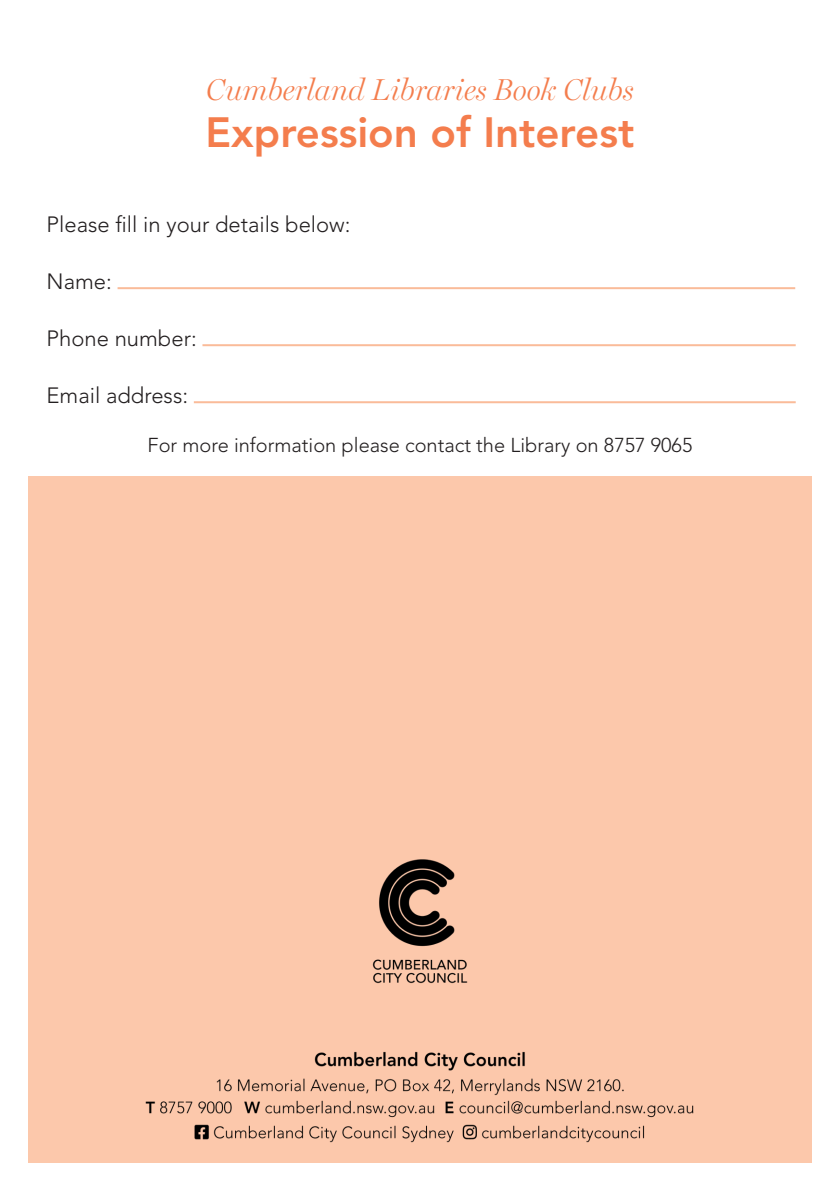
<style>
.page{position:relative;width:840px;height:1191px;background:#fff}
.page>*{position:absolute;margin:0;border:0;box-sizing:border-box;transform-origin:0 0}
.t1{font:800 42px "Avenir LT Pro";color:#f47d4d}
.t2{font:italic 300 30.4px "Miller Display";color:#f47d4d}
.t3{font:300 22px "Avenir LT Pro";color:#231f20}
.t4{font:300 20px "Avenir LT Pro";color:#231f20}
</style>
<div class="page">
<hr style="left:117px;top:287px;width:677px;height:2px;background:#fabb99">
<hr style="left:202px;top:344px;width:593px;height:2px;background:#fabb99">
<hr style="left:194px;top:401px;width:601px;height:2px;background:#fabb99">
<div style="left:28px;top:476px;width:783px;height:686px;background:#fcc8ab"></div>
<img style="left:145px;top:1040px;width:667px;height:108px">
<img style="left:372px;top:859px;width:96px;height:125px">
<p class="t2" style="left:206px;top:72px;width:428px">Cumberland Libraries Book Clubs</p>
<p class="t1" style="left:205px;top:107px;width:430px">Expression of Interest</p>
<p class="t3" style="left:46px;top:211px;width:305px">Please fill in your details below:</p>
<p class="t3" style="left:46px;top:268px;width:67px">Name:</p>
<p class="t3" style="left:46px;top:325px;width:152px">Phone number:</p>
<p class="t3" style="left:46px;top:382px;width:143px">Email address:</p>
<p class="t4" style="left:147px;top:433px;width:546px">For more information please contact the Library on 8757 9065</p>
</div>
